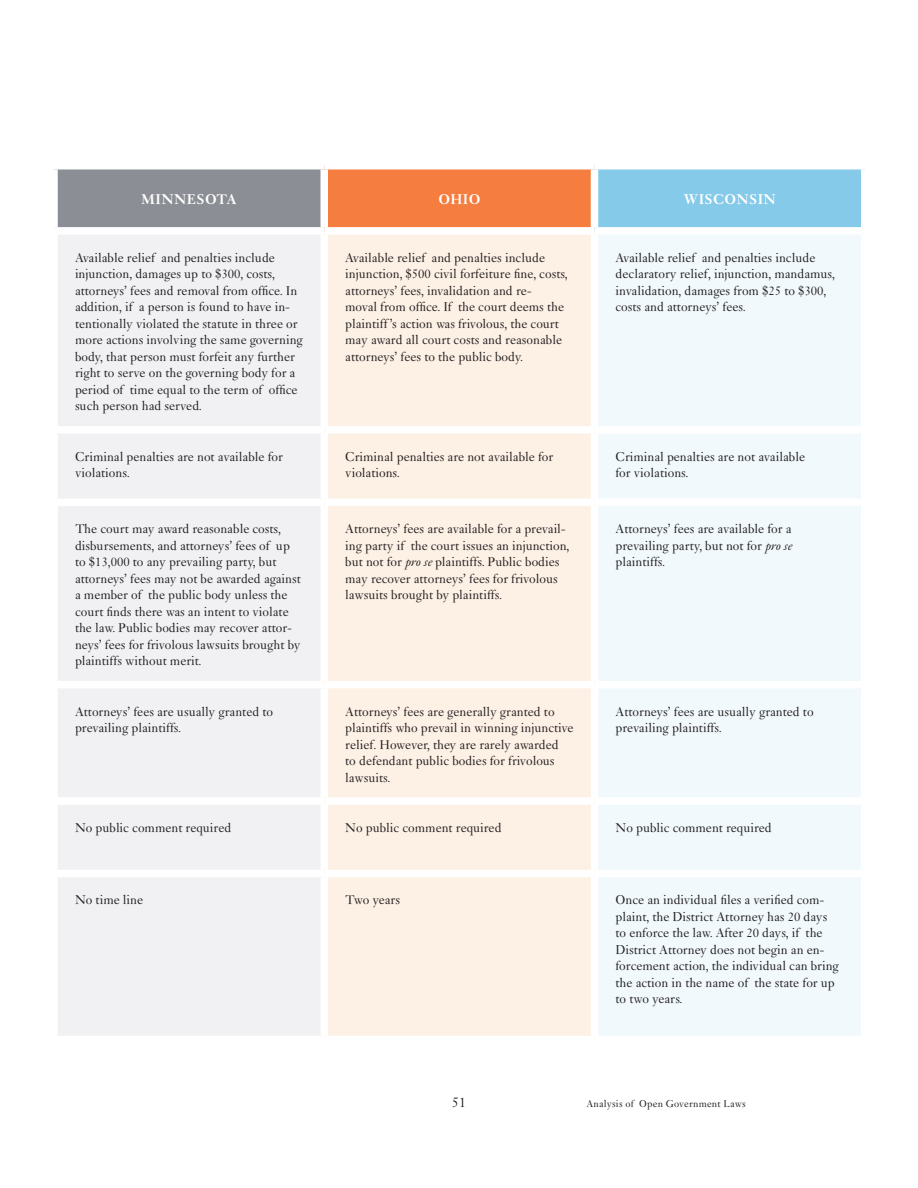
<style>
.page{position:relative;width:918px;height:1188px;background:#fff}
.page>*{position:absolute;margin:0;border:0;box-sizing:border-box;transform-origin:0 0}
.t1{font:700 15px "Janson";letter-spacing:.025em;color:#fff}
.t2{font:15px "Janson";color:#231f20}
.t3{font:13.5px/16.5px "Janson";color:#231f20}
.t4{font:10.5px "Janson";letter-spacing:.02em;color:#231f20}
.s1{font-style:italic}
</style>
<div class="page">
<div style="left:54px;top:166px;width:270px;height:65px;background:#8b8e94"></div>
<div style="left:324px;top:166px;width:271px;height:65px;background:#f47d3f"></div>
<div style="left:595px;top:166px;width:270px;height:65px;background:#85cae9"></div>
<div style="left:58px;top:235px;width:262px;height:800px;background:#f1f1f3"></div>
<div style="left:328px;top:235px;width:263px;height:801px;background:#fdf0e5"></div>
<div style="left:598px;top:235px;width:263px;height:800px;background:#f1f9fc"></div>
<div style="left:54px;top:162px;width:270px;height:8px;background:#fff"></div>
<div style="left:50px;top:170px;width:8px;height:57px;background:#fff"></div>
<div style="left:324px;top:162px;width:271px;height:8px;background:#fff"></div>
<div style="left:321px;top:170px;width:7px;height:57px;background:#fff"></div>
<div style="left:595px;top:162px;width:274px;height:8px;background:#fff"></div>
<div style="left:591px;top:170px;width:7px;height:57px;background:#fff"></div>
<div style="left:861px;top:170px;width:8px;height:57px;background:#fff"></div>
<div style="left:54px;top:227px;width:270px;height:8px;background:#fff"></div>
<div style="left:324px;top:227px;width:271px;height:8px;background:#fff"></div>
<div style="left:595px;top:227px;width:274px;height:8px;background:#fff"></div>
<div style="left:54px;top:426px;width:270px;height:8px;background:#fff"></div>
<div style="left:324px;top:426px;width:271px;height:8px;background:#fff"></div>
<div style="left:595px;top:426px;width:274px;height:8px;background:#fff"></div>
<div style="left:54px;top:498px;width:270px;height:8px;background:#fff"></div>
<div style="left:324px;top:498px;width:271px;height:8px;background:#fff"></div>
<div style="left:595px;top:498px;width:274px;height:8px;background:#fff"></div>
<div style="left:54px;top:681px;width:270px;height:7px;background:#fff"></div>
<div style="left:324px;top:681px;width:271px;height:7px;background:#fff"></div>
<div style="left:595px;top:681px;width:274px;height:7px;background:#fff"></div>
<div style="left:54px;top:797px;width:270px;height:8px;background:#fff"></div>
<div style="left:324px;top:797px;width:271px;height:8px;background:#fff"></div>
<div style="left:595px;top:797px;width:274px;height:8px;background:#fff"></div>
<div style="left:54px;top:870px;width:270px;height:7px;background:#fff"></div>
<div style="left:324px;top:870px;width:271px;height:7px;background:#fff"></div>
<div style="left:595px;top:870px;width:274px;height:7px;background:#fff"></div>
<p class="t1" style="left:141px;top:190px;width:13px">MINN</p>
<p class="t1" style="left:187px;top:190px;width:41px">ESOTA</p>
<p class="t1" style="left:438px;top:190px;width:44px">OHIO</p>
<p class="t1" style="left:683px;top:190px;width:84px">WISCONSIN</p>
<p class="t3" style="left:75px;top:249px;width:229px">Available relief and penalties include injunction, damages up to $300, costs, attorneys’ fees and removal from office. In addition, if a person is found to have in&shy;tentionally violated the statute in three or more actions involving the same governing body, that person must forfeit any further right to serve on the governing body for a period of time equal to the term of office such person had served.</p>
<p class="t3" style="left:345px;top:249px;width:224px">Available relief and penalties include injunction, $500 civil forfeiture fine, costs, attorneys’ fees, invalidation and re-<br>moval from office. If the court deems the plaintiff’s action was frivolous, the court may award all court costs and reasonable attorneys’ fees to the public body.</p>
<p class="t3" style="left:616px;top:249px;width:221px">Available relief and penalties include declaratory relief, injunction, mandamus, invalidation, damages from $25 to $300, costs and attorneys’ fees.</p>
<p class="t3" style="left:75px;top:448px;width:209px">Criminal penalties are not available for violations.</p>
<p class="t3" style="left:345px;top:448px;width:209px">Criminal penalties are not available for violations.</p>
<p class="t3" style="left:616px;top:448px;width:191px">Criminal penalties are not available for violations.</p>
<p class="t3" style="left:75px;top:521px;width:227px">The court may award reasonable costs, disbursements, and attorneys’ fees of up to $13,000 to any prevailing party, but attorneys’ fees may not be awarded against a member of the public body unless the court finds there was an intent to violate the law. Public bodies may recover attor&shy;neys’ fees for frivolous lawsuits brought by plaintiffs without merit.</p>
<p class="t3" style="left:345px;top:521px;width:226px">Attorneys’ fees are available for a prevail&shy;ing party if the court issues an injunction, but not for <span class="s1">pro se</span> plaintiffs. Public bodies may recover attorneys’ fees for frivolous lawsuits brought by plaintiffs.</p>
<p class="t3" style="left:616px;top:521px;width:178px;text-align:justify">Attorneys’ fees are available for a prevailing party, but not for <span class="s1">pro se </span>plaintiffs.</p>
<p class="t3" style="left:75px;top:703px;width:200px">Attorneys’ fees are usually granted to prevailing plaintiffs.</p>
<p class="t3" style="left:345px;top:703px;width:230px">Attorneys’ fees are generally granted to plaintiffs who prevail in winning injunctive relief. However, they are rarely awarded<br>to defendant public bodies for frivolous lawsuits.</p>
<p class="t3" style="left:616px;top:703px;width:200px">Attorneys’ fees are usually granted to prevailing plaintiffs.</p>
<p class="t3" style="left:75px;top:819px;width:158px">No public comment required</p>
<p class="t3" style="left:345px;top:819px;width:158px">No public comment required</p>
<p class="t3" style="left:616px;top:819px;width:158px">No public comment required</p>
<p class="t3" style="left:75px;top:892px;width:70px">No time line</p>
<p class="t3" style="left:345px;top:892px;width:56px">Two years</p>
<p class="t3" style="left:616px;top:892px;width:225px">Once an individual files a verified com&shy;plaint, the District Attorney has 20 days to enforce the law. After 20 days, if the District Attorney does not begin an en&shy;forcement action, the individual can bring the action in the name of the state for up to two years.</p>
<p class="t2" style="left:452px;top:1093px;width:16px">51</p>
<p class="t4" style="left:586px;top:1097px;width:161px">Analysis of Open Government Laws</p>
</div>
